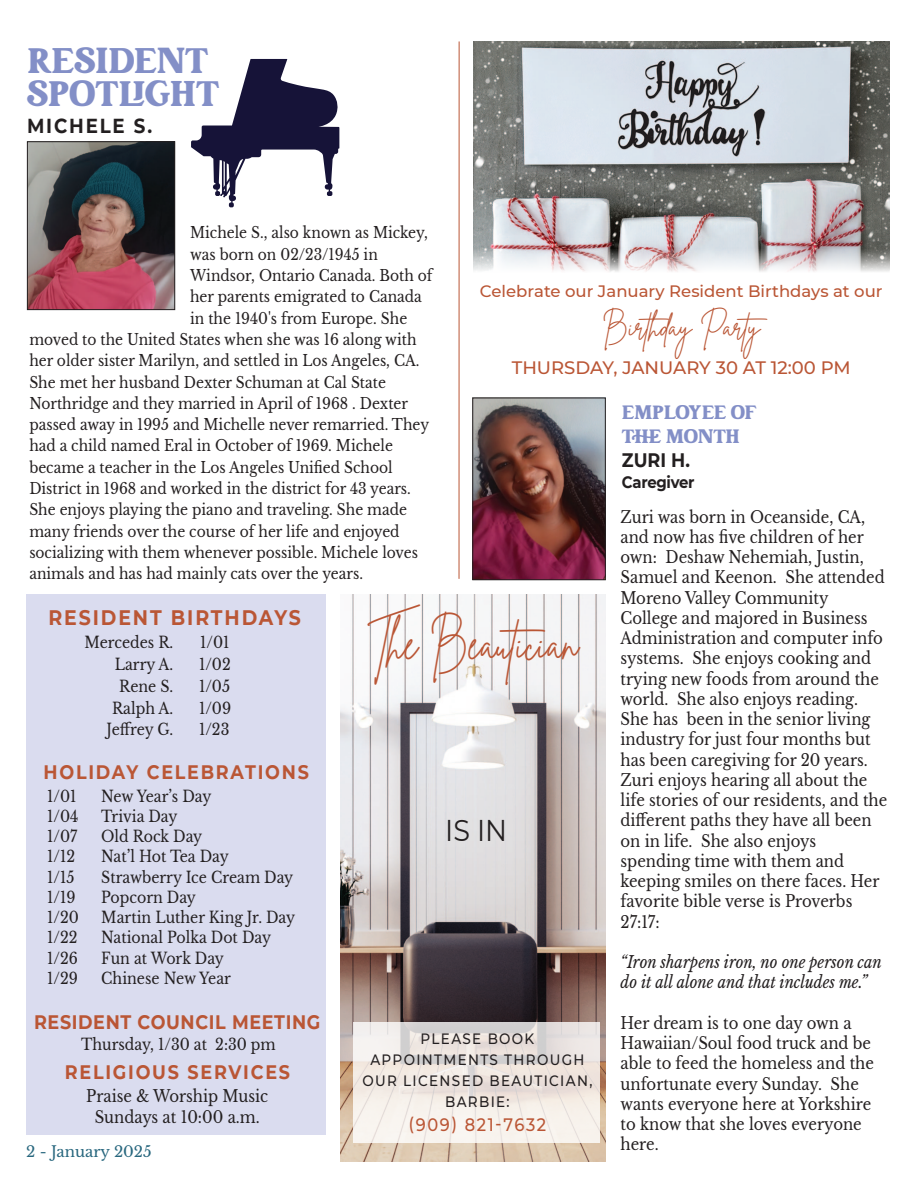
<style>
.page{position:relative;width:918px;height:1188px;background:#fff}
.page>*{position:absolute;margin:0;border:0;box-sizing:border-box;transform-origin:0 0}
.t1{font:45px "Brittany Signature";color:#ba5635;scale:.9 1}
.t2{font:36px "Creative Vintage";color:#838fc7;scale:.9 1}
.t3{font:30px "Montserrat";color:#231f20;scale:.9 1}
.t4{font:27px "Brittany Signature";color:#ba5635}
.t5{font:700 21px "Montserrat";letter-spacing:.1em;color:#ba5635;scale:.9 1}
.t6{font:700 20.25px "Montserrat";letter-spacing:.1em;color:#231f20;scale:.9 1}
.t7{font:700 19.5px "Montserrat";letter-spacing:.1em;color:#ba5635;scale:.9 1}
.t8{font:700 19.5px "Montserrat";letter-spacing:.035em;color:#ba5635;scale:.9 1}
.t9{font:19.5px/24px "Creative Vintage";color:#838fc7;scale:.9 1}
.t10{font:700 19.5px "Montserrat";color:#231f20;scale:.9 1}
.t11{font:500 18px "Montserrat";color:#ba5635}
.t12{font:500 18px "Montserrat";letter-spacing:.095em;color:#ba5635;scale:.9 1}
.t13{font:16.5px/20.2px "Libre Baskerville";color:#231f20;scale:.9 1}
.t14{font:italic 16.5px/20.2px "Libre Baskerville";color:#231f20;scale:.9 1}
.t15{font:500 16.5px "Montserrat";color:#ba5635}
.t16{font:700 16.5px "Montserrat";letter-spacing:-.02em;color:#231f20;scale:.9 1}
.t17{font:15.75px "Libre Baskerville";color:#231f20;scale:.9 1}
.t18{font:15.3px "Libre Baskerville";color:#231f20;scale:.9 1}
.t19{font:500 15px/21px "Montserrat";letter-spacing:.1em;color:#231f20;text-align:center;scale:.9 1}
.t20{font:15px "Libre Baskerville";color:#28677e}
</style>
<div class="page">
<img style="left:340px;top:594px;width:266px;height:567px">
<div style="left:353px;top:1022px;width:247px;height:120px;background:#fff;opacity:.8"></div>
<div style="left:27px;top:594px;width:299px;height:541px;background:#dadcef"></div>
<img style="left:473px;top:41px;width:416px;height:208px">
<hr style="left:459px;top:41px;width:1px;height:538px;background:#ba5635">
<img style="left:474px;top:400px;width:130px;height:178px">
<div style="left:472px;top:398px;width:134px;height:182px;border:1px solid #231f20"></div>
<svg style="left:473px;top:249px;width:417px;height:23px"></svg>
<img style="left:29px;top:143px;width:144px;height:165px">
<div style="left:27px;top:141px;width:148px;height:169px;border:1px solid #231f20"></div>
<svg style="left:191px;top:59px;width:148px;height:148px"></svg>
<p class="t2" style="left:27px;top:40px;width:203px">RESIDENT</p>
<p class="t2" style="left:27px;top:73px;width:215px">SPOTLIGHT</p>
<p class="t6" style="left:27px;top:114px;width:141px">MICHELE S.</p>
<p class="t18" style="left:190px;top:224px;width:266px">Michele S., also known as Mickey,</p>
<p class="t18" style="left:190px;top:245px;width:210px">was born on 02/23/1945 in</p>
<p class="t18" style="left:190px;top:266px;width:271px">Windsor, Ontario Canada. Both of</p>
<p class="t18" style="left:190px;top:287px;width:259px">her parents emigrated to Canada</p>
<p class="t18" style="left:190px;top:309px;width:243px">in the 1940's from Europe. She</p>
<p class="t18" style="left:29px;top:330px;width:432px">moved to the United States when she was 16 along with</p>
<p class="t18" style="left:29px;top:351px;width:435px">her older sister Marilyn, and settled in Los Angeles, CA.</p>
<p class="t18" style="left:29px;top:373px;width:398px">She met her husband Dexter Schuman at Cal State</p>
<p class="t18" style="left:29px;top:394px;width:422px">Northridge and they married in April of 1968 . Dexter</p>
<p class="t18" style="left:29px;top:415px;width:446px">passed away in 1995 and Michelle never remarried. They</p>
<p class="t18" style="left:29px;top:437px;width:406px">had a child named Eral in October of 1969. Michele</p>
<p class="t18" style="left:29px;top:458px;width:405px">became a teacher in the Los Angeles Unified School</p>
<p class="t18" style="left:29px;top:479px;width:425px">District in 1968 and worked in the district for 43 years.</p>
<p class="t18" style="left:29px;top:500px;width:421px">She enjoys playing the piano and traveling. She made</p>
<p class="t18" style="left:29px;top:522px;width:413px">many friends over the course of her life and enjoyed</p>
<p class="t18" style="left:29px;top:543px;width:433px">socializing with them whenever possible. Michele loves</p>
<p class="t18" style="left:29px;top:564px;width:372px">animals and has had mainly cats over the years.</p>
<p class="t15" style="left:480px;top:281px;width:404px">Celebrate our January Resident Birthdays at our</p>
<p class="t4" style="left:603px;top:309px;width:174px">Birthday Party</p>
<p class="t11" style="left:512px;top:356px;width:341px">THURSDAY, JANUARY 30 AT 12:00 PM</p>
<p class="t9" style="left:622px;top:400px;width:150px">EMPLOYEE OF<br>THE MONTH</p>
<p class="t10" style="left:622px;top:448px;width:77px">ZURI H.</p>
<p class="t16" style="left:622px;top:472px;width:82px">Caregiver</p>
<p class="t13" style="left:621px;top:507px;width:298px">Zuri was born in Oceanside, CA, and now has five children of her own: Deshaw Nehemiah, Justin,<br>Samuel and Keenon. She attended<br>Moreno Valley Community<br>College and majored in Business<br>Administration and computer info systems. She enjoys cooking and trying new foods from around the world. She also enjoys reading.<br>She has been in the senior living industry for just four months but has been caregiving for 20 years.<br>Zuri enjoys hearing all about the life stories of our residents, and the different paths they have all been on in life. She also enjoys spending time with them and keeping smiles on there faces. Her favorite bible verse is Proverbs<br>27:17:</p>
<p class="t14" style="left:621px;top:952px;width:292px">“Iron sharpens iron, no one person can do it all alone and that includes me.”</p>
<p class="t13" style="left:621px;top:1013px;width:283px">Her dream is to one day own a<br>Hawaiian/Soul food truck and be able to feed the homeless and the unfortunate every Sunday. She wants everyone here at Yorkshire to know that she loves everyone here.</p>
<p class="t1" style="left:368px;top:614px;width:236px">The Beautician</p>
<p class="t5" style="left:48px;top:604px;width:282px">RESIDENT BIRTHDAYS</p>
<p class="t17" style="left:85px;top:633px;width:100px">Mercedes R.</p>
<p class="t17" style="left:200px;top:633px;width:34px">1/01</p>
<p class="t17" style="left:115px;top:655px;width:67px">Larry A.</p>
<p class="t17" style="left:199px;top:655px;width:37px">1/02</p>
<p class="t17" style="left:119px;top:677px;width:62px">Rene S.</p>
<p class="t17" style="left:199px;top:677px;width:36px">1/05</p>
<p class="t17" style="left:112px;top:698px;width:70px">Ralph A.</p>
<p class="t17" style="left:199px;top:698px;width:37px">1/09</p>
<p class="t17" style="left:106px;top:720px;width:76px">Jeffrey G.</p>
<p class="t17" style="left:199px;top:720px;width:35px">1/23</p>
<p class="t7" style="left:44px;top:760px;width:296px">HOLIDAY CELEBRATIONS</p>
<p class="t17" style="left:47px;top:786px;width:34px">1/01</p>
<p class="t17" style="left:101px;top:786px;width:124px">New Year’s Day</p>
<p class="t17" style="left:47px;top:807px;width:36px">1/04</p>
<p class="t17" style="left:101px;top:807px;width:86px">Trivia Day</p>
<p class="t17" style="left:47px;top:827px;width:35px">1/07</p>
<p class="t17" style="left:101px;top:827px;width:114px">Old Rock Day</p>
<p class="t17" style="left:47px;top:847px;width:32px">1/12</p>
<p class="t17" style="left:101px;top:847px;width:143px">Nat’l Hot Tea Day</p>
<p class="t17" style="left:47px;top:867px;width:32px">1/15</p>
<p class="t17" style="left:101px;top:867px;width:215px">Strawberry Ice Cream Day</p>
<p class="t17" style="left:47px;top:888px;width:33px">1/19</p>
<p class="t17" style="left:101px;top:888px;width:107px">Popcorn Day</p>
<p class="t17" style="left:47px;top:908px;width:37px">1/20</p>
<p class="t17" style="left:101px;top:908px;width:217px">Martin Luther King Jr. Day</p>
<p class="t17" style="left:47px;top:928px;width:35px">1/22</p>
<p class="t17" style="left:101px;top:928px;width:190px">National Polka Dot Day</p>
<p class="t17" style="left:47px;top:948px;width:36px">1/26</p>
<p class="t17" style="left:101px;top:948px;width:138px">Fun at Work Day</p>
<p class="t17" style="left:47px;top:969px;width:36px">1/29</p>
<p class="t17" style="left:101px;top:969px;width:146px">Chinese New Year</p>
<p class="t8" style="left:34px;top:1010px;width:320px">RESIDENT COUNCIL MEETING</p>
<p class="t17" style="left:81px;top:1035px;width:218px">Thursday, 1/30 at 2:30 pm</p>
<p class="t3" style="left:445px;top:812px;width:70px">IS IN</p>
<p class="t19" style="left:421px;top:1028px;width:128px">PLEASE BOOK</p>
<p class="t19" style="left:370px;top:1049px;width:239px">APPOINTMENTS THROUGH</p>
<p class="t19" style="left:362px;top:1070px;width:257px">OUR LICENSED BEAUTICIAN,<br>BARBIE:</p>
<p class="t12" style="left:408px;top:1114px;width:155px">(909) 821-7632</p>
<p class="t7" style="left:65px;top:1060px;width:252px">RELIGIOUS SERVICES</p>
<p class="t13" style="left:86px;top:1086px;width:204px">Praise &amp; Worship Music</p>
<p class="t13" style="left:95px;top:1107px;width:185px">Sundays at 10:00 a.m.</p>
<p class="t20" style="left:26px;top:1143px;width:127px">2 - January 2025</p>
</div>
